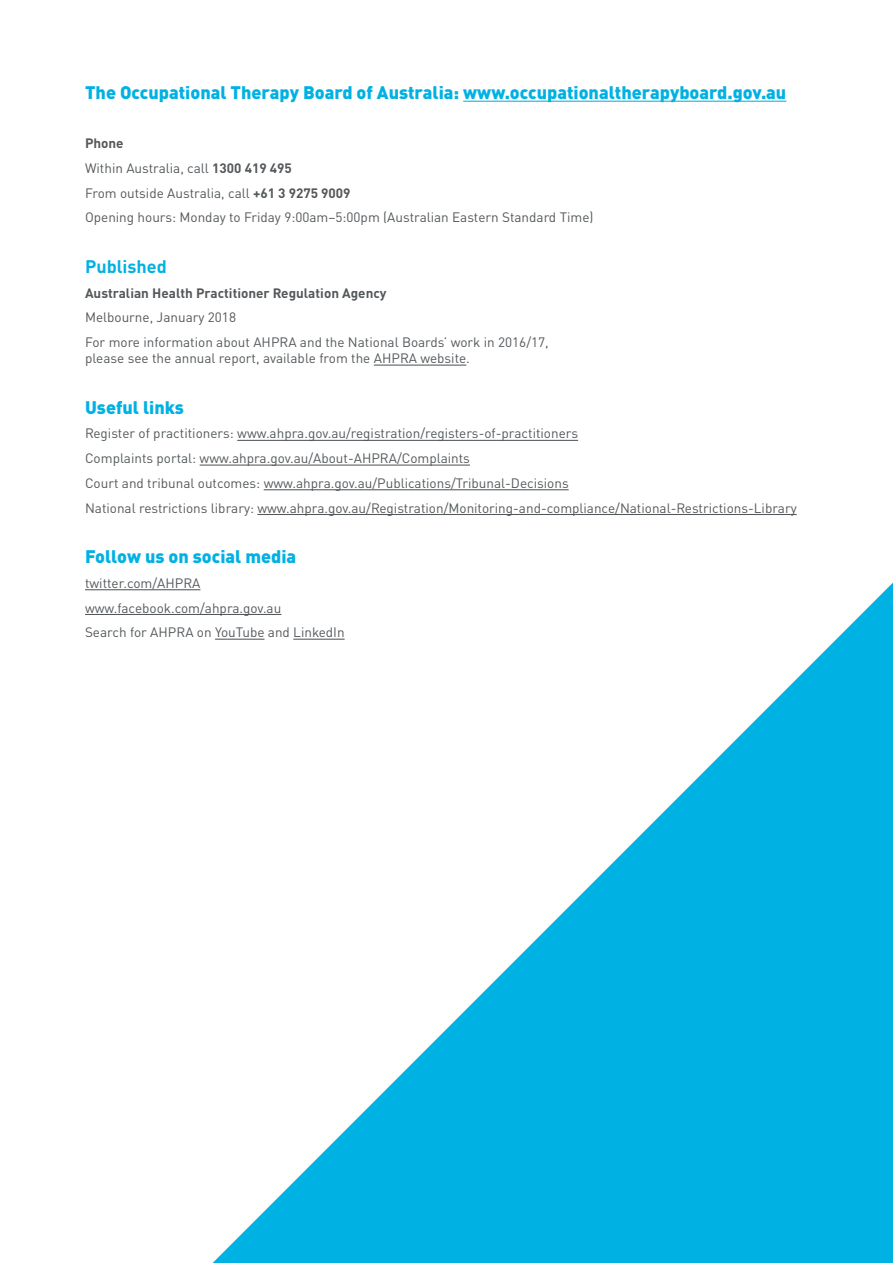
<style>
.page{position:relative;width:893px;height:1263px;background:#fff}
.page>*{position:absolute;margin:0;border:0;box-sizing:border-box;transform-origin:0 0}
.t1{font:900 18px "DINOT";color:#00b1e3}
.t2{font:700 18px "DINOT";color:#00b1e3}
.t3{font:13.5px/24.8px "DINOT";color:#54585b}
.t4{font:700 13.5px "DINOT";color:#54585b}
.s1{font-weight:700}
</style>
<div class="page">
<svg style="left:213px;top:583px;width:680px;height:680px"></svg>
<hr style="left:463px;top:101px;width:323px;height:1px;background:#00b1e3">
<hr style="left:374px;top:365px;width:92px;height:1px;background:#54585b">
<hr style="left:237px;top:440px;width:341px;height:1px;background:#54585b">
<hr style="left:200px;top:464px;width:270px;height:2px;background:#54585b">
<hr style="left:264px;top:489px;width:305px;height:1px;background:#54585b">
<hr style="left:257px;top:514px;width:540px;height:1px;background:#54585b">
<hr style="left:85px;top:589px;width:115px;height:1px;background:#54585b">
<hr style="left:85px;top:614px;width:196px;height:1px;background:#54585b">
<hr style="left:215px;top:639px;width:50px;height:1px;background:#54585b">
<hr style="left:293px;top:639px;width:52px;height:1px;background:#54585b">
<h1 class="t1" style="left:85px;top:80px;width:703px">The Occupational Therapy Board of Australia: www.occupationaltherapyboard.gov.au</h1>
<p class="t3" style="left:85px;top:131px;width:510px"><span class="s1">Phone<br></span>Within Australia, call <span class="s1">1300 419 495<br></span>From outside Australia, call <span class="s1">+61 3 9275 9009<br></span>Opening hours: Monday to Friday 9:00am–5:00pm (Australian Eastern Standard Time)</p>
<h1 class="t2" style="left:85px;top:255px;width:83px">Published</h1>
<p class="t4" style="left:85px;top:284px;width:303px">Australian Health Practitioner Regulation Agency</p>
<p class="t3" style="left:85px;top:305px;width:465px">Melbourne, January 2018<br>For more information about AHPRA and the National Boards’ work in 2016/17,</p>
<p class="t3" style="left:85px;top:346px;width:386px">please see the annual report, available from the AHPRA website.</p>
<h1 class="t1" style="left:85px;top:395px;width:100px">Useful links</h1>
<p class="t3" style="left:85px;top:421px;width:713px">Register of practitioners: www.ahpra.gov.au/registration/registers-of-practitioners<br>Complaints portal: www.ahpra.gov.au/About-AHPRA/Complaints<br>Court and tribunal outcomes: www.ahpra.gov.au/Publications/Tribunal-Decisions<br>National restrictions library: www.ahpra.gov.au/Registration/Monitoring-and-compliance/National-Restrictions-Library</p>
<h1 class="t1" style="left:85px;top:545px;width:213px">Follow us on social media</h1>
<p class="t3" style="left:85px;top:570px;width:261px">twitter.com/AHPRA www.facebook.com/ahpra.gov.au<br>Search for AHPRA on YouTube and LinkedIn</p>
</div>
